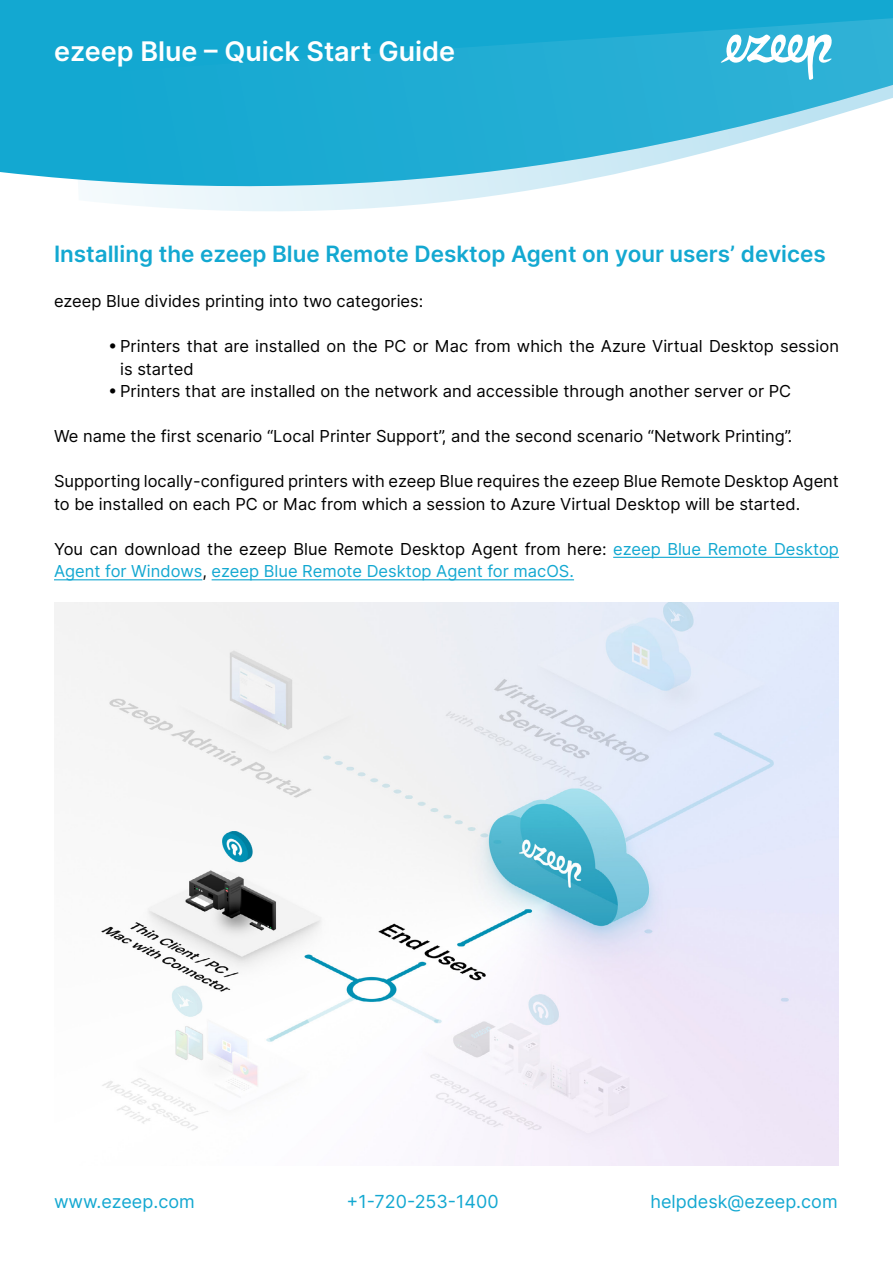
<style>
.page{position:relative;width:893px;height:1263px;background:#fff}
.page>*{position:absolute;margin:0;border:0;box-sizing:border-box;transform-origin:0 0}
.t1{font:600 27px "Inter";color:#fff}
.t2{font:600 22.5px "Inter";color:#13a8d1}
.t3{font:18px "Inter";color:#13a8d1}
.t4{font:16.5px/22.5px "Inter";color:#000}
.t5{font:16.5px/22.5px "Inter";color:#13a8d1}
.s1{color:#000}
</style>
<div class="page">
<svg style="left:0;top:0;width:119px;height:204px;background:#31b3d6"></svg>
<svg style="left:119px;top:0;width:774px;height:211px"></svg>
<svg style="left:721px;top:34px;width:111px;height:46px"></svg>
<hr style="left:613px;top:557px;width:226px;height:1px;background:#13a8d1">
<hr style="left:54px;top:579px;width:148px;height:1px;background:#13a8d1">
<hr style="left:212px;top:579px;width:362px;height:1px;background:#13a8d1">
<img style="left:54px;top:602px;width:785px;height:563px">
<h1 class="t1" style="left:54px;top:31px;width:403px">ezeep Blue – Quick Start Guide</h1>
<h2 class="t2" style="left:54px;top:237px;width:773px">Installing the ezeep Blue Remote Desktop Agent on your users’ devices</h2>
<p class="t4" style="left:54px;top:289px;width:371px">ezeep Blue divides printing into two categories:</p>
<p class="t4" style="left:120px;top:334px;width:720px;text-indent:-12px">• Printers that are installed on the PC or Mac from which the Azure Virtual Desktop session is started</p>
<p class="t4" style="left:108px;top:379px;width:685px">• Printers that are installed on the network and accessible through another server or PC</p>
<p class="t4" style="left:54px;top:424px;width:740px">We name the first scenario “Local Printer Support”, and the second scenario “Network Printing”.</p>
<p class="t4" style="left:54px;top:469px;width:786px">Supporting locally-configured printers with ezeep Blue requires the ezeep Blue Remote Desktop Agent to be installed on each PC or Mac from which a session to Azure Virtual Desktop will be started.</p>
<p class="t5" style="left:54px;top:537px;width:786px"><span class="s1">You can download the ezeep Blue Remote Desktop Agent from here:</span> ezeep Blue Remote Desktop<br>Agent for Windows<span class="s1">,</span> ezeep Blue Remote Desktop Agent for macOS.</p>
<p class="t3" style="left:54px;top:1188px;width:142px">www.ezeep.com</p>
<p class="t3" style="left:346px;top:1188px;width:154px">+1-720-253-1400</p>
<p class="t3" style="left:650px;top:1188px;width:189px">helpdesk@ezeep.com</p>
</div>
